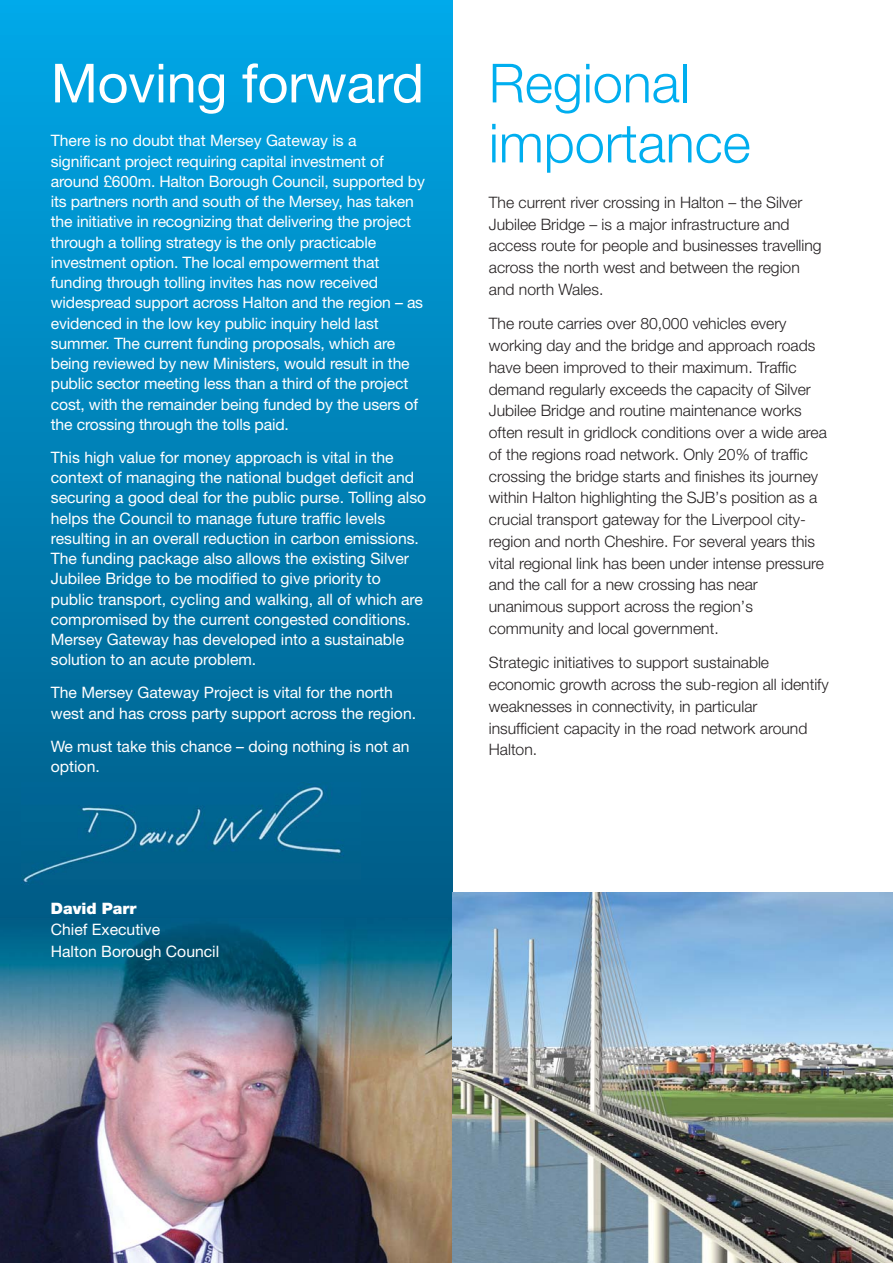
<style>
.page{position:relative;width:893px;height:1263px;background:#fff}
.page>*{position:absolute;margin:0;border:0;box-sizing:border-box;transform-origin:0 0}
.t1{font:300 54px/60px "Helvetica Neue";color:#00aeef}
.t2{font:54px "Helvetica Neue";letter-spacing:-.005em;color:#fff}
.t3{font:15.75px/20.2px "Helvetica Neue";color:#fff}
.t4{font:300 15.75px/21.8px "Helvetica Neue";color:#231f20}
.t5{font:900 15.75px "Helvetica Neue";color:#fff}
</style>
<div class="page">
<div style="left:0;top:0;width:453px;height:940px;background:linear-gradient(to bottom,#00a8e8,#005983)"></div>
<img style="left:0;top:917px;width:453px;height:346px">
<img style="left:0;top:919px;width:453px;height:139px">
<img style="left:453px;top:893px;width:439px;height:370px">
<img style="left:21px;top:782px;width:339px;height:102px">
<h1 class="t2" style="left:51px;top:64px;width:375px">Moving forward</h1>
<p class="t3" style="left:51px;top:132px;width:376px">There is no doubt that Mersey Gateway is a significant project requiring capital investment of around £600m. Halton Borough Council, supported by its partners north and south of the Mersey, has taken the initiative in recognizing that delivering the project through a tolling strategy is the only practicable investment option. The local empowerment that funding through tolling invites has now received widespread support across Halton and the region – as evidenced in the low key public inquiry held last summer. The current funding proposals, which are being reviewed by new Ministers, would result in the public sector meeting less than a third of the project cost, with the remainder being funded by the users of the crossing through the tolls paid.</p>
<p class="t3" style="left:51px;top:449px;width:377px">This high value for money approach is vital in the context of managing the national budget deficit and securing a good deal for the public purse. Tolling also helps the Council to manage future traffic levels resulting in an overall reduction in carbon emissions.<br>The funding package also allows the existing Silver Jubilee Bridge to be modified to give priority to public transport, cycling and walking, all of which are compromised by the current congested conditions.<br>Mersey Gateway has developed into a sustainable solution to an acute problem.</p>
<p class="t3" style="left:51px;top:684px;width:367px">The Mersey Gateway Project is vital for the north west and has cross party support across the region.</p>
<p class="t3" style="left:51px;top:737px;width:360px">We must take this chance – doing nothing is not an option.</p>
<p class="t5" style="left:51px;top:902px;width:87px">David Parr</p>
<p class="t3" style="left:51px;top:920px;width:170px;line-height:21.8px">Chief Executive<br>Halton Borough Council</p>
<h1 class="t1" style="left:489px;top:58px;width:263px">Regional importance</h1>
<p class="t4" style="left:489px;top:193px;width:334px">The current river crossing in Halton – the Silver Jubilee Bridge – is a major infrastructure and access route for people and businesses travelling across the north west and between the region and north Wales.</p>
<p class="t4" style="left:489px;top:314px;width:339px">The route carries over 80,000 vehicles every working day and the bridge and approach roads have been improved to their maximum. Traffic demand regularly exceeds the capacity of Silver Jubilee Bridge and routine maintenance works often result in gridlock conditions over a wide area of the regions road network. Only 20% of traffic crossing the bridge starts and finishes its journey within Halton highlighting the SJB’s position as a crucial transport gateway for the Liverpool city&shy;region and north Cheshire. For several years this vital regional link has been under intense pressure and the call for a new crossing has near unanimous support across the region’s community and local government.</p>
<p class="t4" style="left:489px;top:653px;width:341px">Strategic initiatives to support sustainable economic growth across the sub-region all identify weaknesses in connectivity, in particular insufficient capacity in the road network around Halton.</p>
</div>
